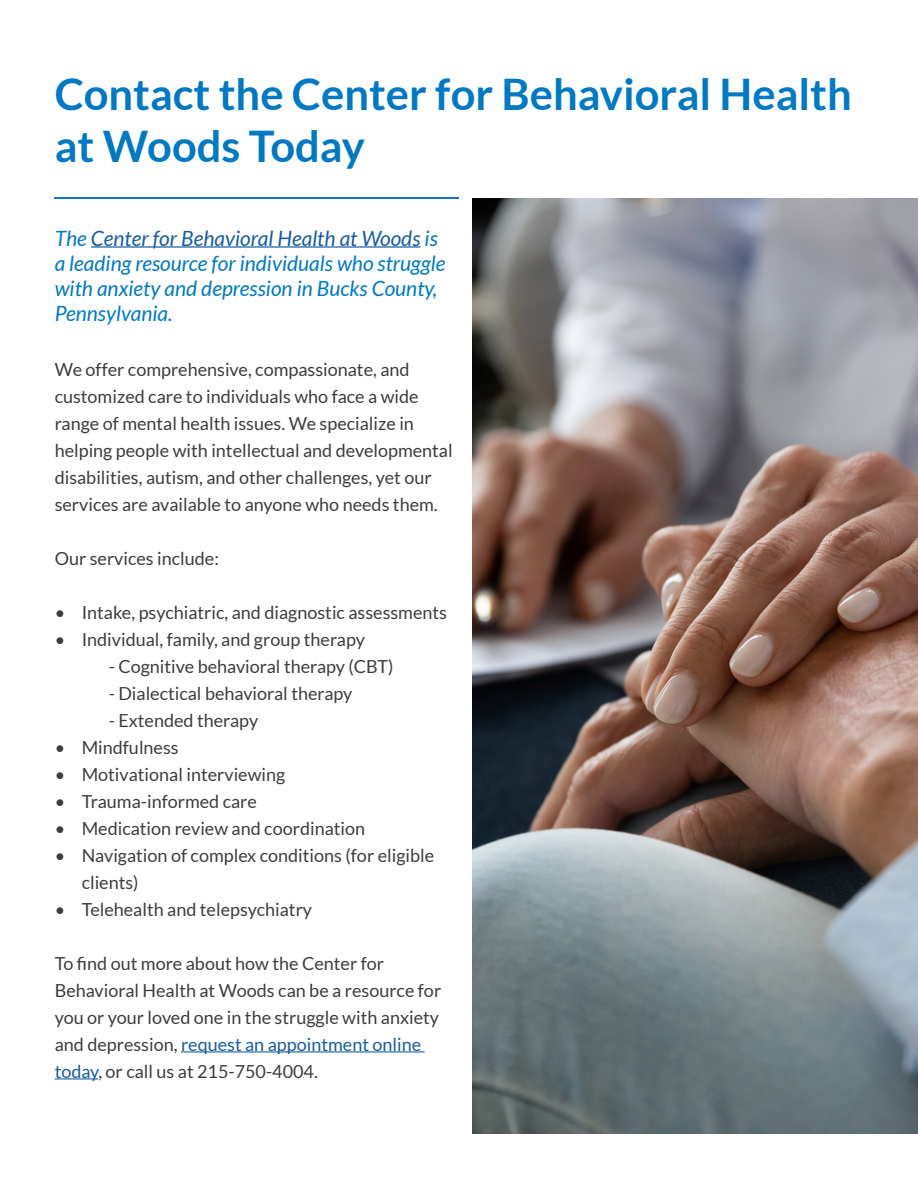
<style>
.page{position:relative;width:918px;height:1188px;background:#fff}
.page>*{position:absolute;margin:0;border:0;box-sizing:border-box;transform-origin:0 0}
.t1{font:700 43.5px/52.2px "Lato";color:#0079c2}
.t2{font:italic 21px/25.2px "Lato";color:#0079c2}
.Body_Copy{font:18px/27px "Lato";color:#3b3e3f}
.s1{color:#175d9e}
</style>
<div class="page">
<hr style="left:181px;top:1051px;width:244px;height:1px;background:#175d9e">
<hr style="left:55px;top:1078px;width:43px;height:1px;background:#175d9e">
<hr style="left:91px;top:246px;width:330px;height:2px;background:#175d9e">
<hr style="left:55px;top:197px;width:404px;height:2px;background:#1078bf">
<img style="left:472px;top:199px;width:446px;height:935px">
<h1 class="t1" style="left:55px;top:68px;width:799px">Contact the Center for Behavioral Health at Woods Today</h1>
<h2 class="t2" style="left:55px;top:226px;width:392px">The <span class="s1">Center for Behavioral Health at Woods</span> is a leading resource for individuals who struggle with anxiety and depression in Bucks County, Pennsylvania.</h2>
<p class="Body_Copy" style="left:55px;top:356px;width:399px">We offer comprehensive, compassionate, and customized care to individuals who face a wide range of mental health issues. We specialize in helping people with intellectual and developmental disabilities, autism, and other challenges, yet our services are available to anyone who needs them.</p>
<p class="Body_Copy" style="left:55px;top:545px;width:166px">Our services include:</p>
<p class="Body_Copy" style="left:55px;top:599px;width:394px">• Intake, psychiatric, and diagnostic assessments</p>
<p class="Body_Copy" style="left:55px;top:626px;width:312px">• Individual, family, and group therapy</p>
<p class="Body_Copy" style="left:109px;top:653px;width:286px">- Cognitive behavioral therapy (CBT)</p>
<p class="Body_Copy" style="left:109px;top:680px;width:245px">- Dialectical behavioral therapy</p>
<p class="Body_Copy" style="left:109px;top:707px;width:151px">- Extended therapy</p>
<p class="Body_Copy" style="left:55px;top:734px;width:125px">• Mindfulness</p>
<p class="Body_Copy" style="left:55px;top:761px;width:232px">• Motivational interviewing</p>
<p class="Body_Copy" style="left:55px;top:788px;width:204px">• Trauma-informed care</p>
<p class="Body_Copy" style="left:55px;top:815px;width:312px">• Medication review and coordination</p>
<p class="Body_Copy" style="left:82px;top:842px;width:354px;text-indent:-27px">• Navigation of complex conditions (for eligible clients)</p>
<p class="Body_Copy" style="left:55px;top:896px;width:259px">• Telehealth and telepsychiatry</p>
<p class="Body_Copy" style="left:55px;top:950px;width:388px">To find out more about how the Center for Behavioral Health at Woods can be a resource for you or your loved one in the struggle with anxiety and depression, <span class="s1">request an appointment online today</span>, or call us at 215-750-4004.</p>
</div>
